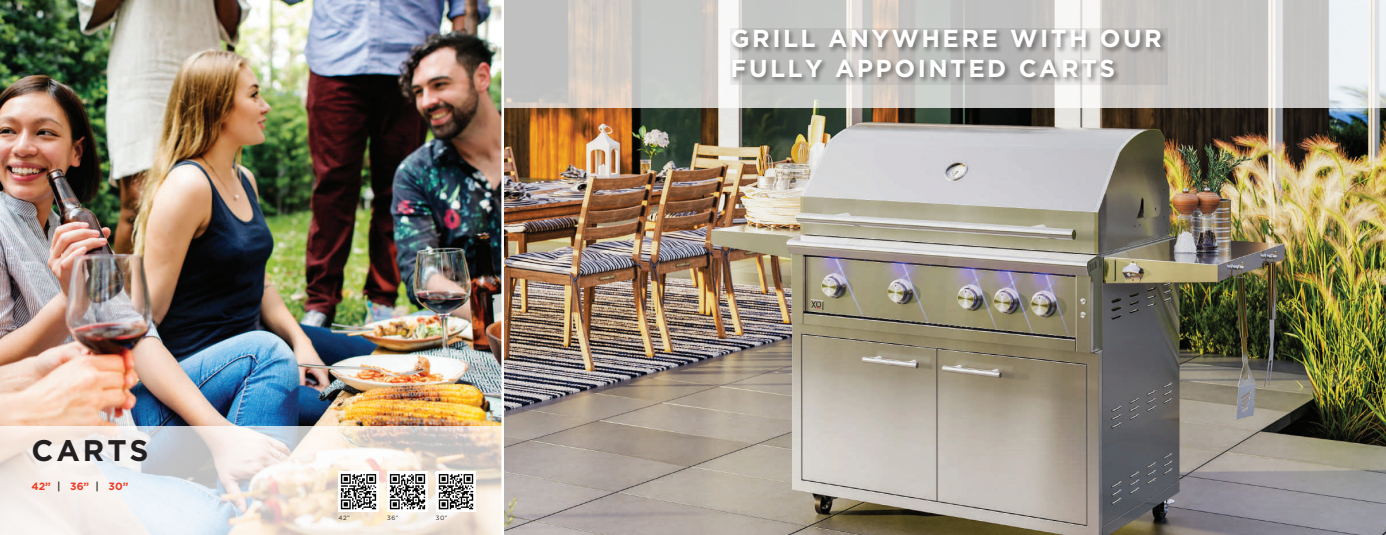
<style>
.page{position:relative;width:1386px;height:535px;background:#fff}
.page>*{position:absolute;margin:0;border:0;box-sizing:border-box;transform-origin:0 0}
.t1{font:700 29.75px "Gotham";letter-spacing:.1em;color:#231f20}
.t2{font:700 24.5px/29.8px "Gotham";letter-spacing:.1em;color:#fff}
.t3{font:700 10.5px "Gotham";color:#ef3c24}
.t4{font:6.12px "Gotham";color:#231f20}
.s1{font-weight:500;color:#231f20}
</style>
<div class="page">
<img style="left:0;top:0;width:1386px;height:535px">
<svg style="left:504px;top:0;width:882px;height:107px;background:#cfcecc"></svg>
<svg style="left:730px;top:28px;width:438px;height:56px;background:#b0afad"></svg>
<svg style="left:0;top:426px;width:501px;height:109px"></svg>
<img style="left:387px;top:472px;width:1px;height:38px">
<hr style="left:501px;top:0;width:3px;height:535px;background:#fff">
<img style="left:436px;top:471px;width:40px;height:40px">
<img style="left:388px;top:471px;width:39px;height:40px">
<img style="left:339px;top:471px;width:39px;height:40px">
<p class="t1" style="left:32px;top:431px;width:119px">CARTS</p>
<p class="t3" style="left:32px;top:479px;width:98px">42” <span class="s1">|</span> 36” <span class="s1">|</span> 30”</p>
<p class="t4" style="left:339px;top:513px;width:13px">42”</p>
<p class="t4" style="left:387px;top:513px;width:13px">36”</p>
<p class="t4" style="left:436px;top:513px;width:13px">30”</p>
<p class="t2" style="left:731px;top:24px;width:433px">GRILL ANYWHERE WITH OUR<br>FULLY APPOINTED CARTS</p>
</div>
